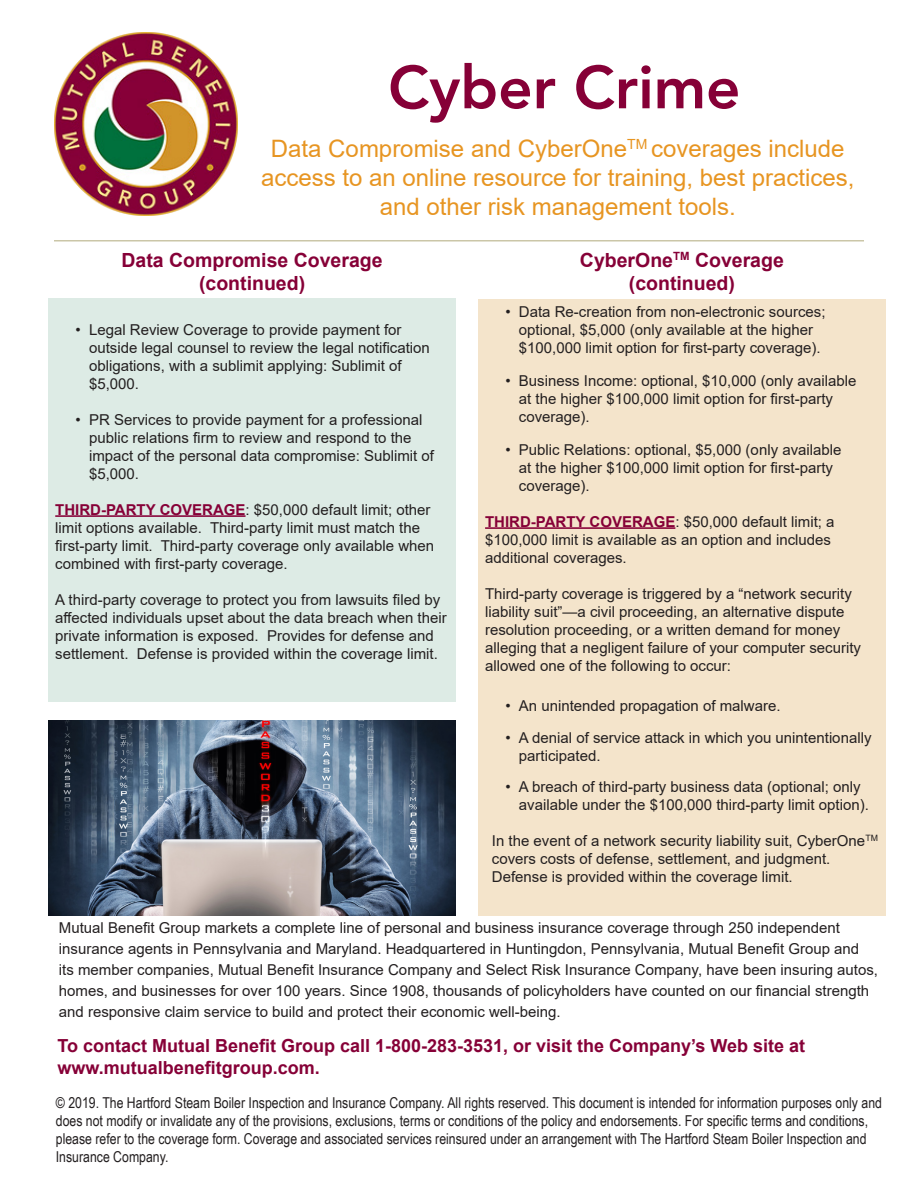
<style>
.page{position:relative;width:918px;height:1188px;background:#fff}
.page>*{position:absolute;margin:0;border:0;box-sizing:border-box;transform-origin:0 0}
.Company_Name{font:800 60px "Avenir";color:#860037}
.Company_Name-2{font:24px/28.8px "Arial";color:#e79522;text-align:center}
.Company_Name-3{font:700 19.5px "Arial";color:#860037}
.Company_Name-4{font:700 18px "Arial";color:#860037}
.t1{font:15px/18px "Arial";color:#231f20}
.Company_Name-5{font:15px/18px "Arial Narrow";color:#231f20}
.s1{font-weight:700;color:#860037}
</style>
<div class="page">
<hr style="left:54px;top:241px;width:810px;height:1px;background:#b1aa7d">
<div style="left:49px;top:299px;width:407px;height:403px;background:#ddebe5"></div>
<hr style="left:55px;top:515px;width:191px;height:2px;background:#860037">
<div style="left:478px;top:299px;width:408px;height:617px;background:#f4e4cb"></div>
<hr style="left:485px;top:527px;width:190px;height:2px;background:#860037">
<img style="left:49px;top:720px;width:407px;height:196px">
<img style="left:54px;top:32px;width:184px;height:184px">
<p class="Company_Name" style="left:388px;top:41px;width:354px">Cyber Crime</p>
<p class="Company_Name-2" style="left:261px;top:134px;width:595px">Data Compromise and CyberOne<sup>TM</sup> coverages include access to an online resource for training, best practices, and other risk management tools.</p>
<p class="Company_Name-3" style="left:122px;top:246px;width:263px">Data Compromise Coverage</p>
<p class="Company_Name-3" style="left:199px;top:269px;width:108px">(continued)</p>
<p class="t1" style="left:89px;top:320px;width:342px;text-indent:-14px">• Legal Review Coverage to provide payment for outside legal counsel to review the legal notification obligations, with a sublimit applying: Sublimit of $5,000.</p>
<p class="t1" style="left:89px;top:410px;width:347px;text-indent:-14px">• PR Services to provide payment for a professional public relations firm to review and respond to the impact of the personal data compromise: Sublimit of $5,000.</p>
<p class="t1" style="left:55px;top:500px;width:380px"><span class="s1">THIRD-PARTY COVERAGE</span>: $50,000 default limit; other limit options available. Third-party limit must match the first-party limit. Third-party coverage only available when combined with first-party coverage.</p>
<p class="t1" style="left:55px;top:590px;width:393px">A third-party coverage to protect you from lawsuits filed by affected individuals upset about the data breach when their private information is exposed. Provides for defense and settlement. Defense is provided within the coverage limit.</p>
<p class="Company_Name-3" style="left:580px;top:246px;width:205px">CyberOne<sup>TM</sup> Coverage</p>
<p class="Company_Name-3" style="left:629px;top:270px;width:108px">(continued)</p>
<p class="t1" style="left:505px;top:302px;width:322px;text-align:center">• Data Re-creation from non-electronic sources; optional, $5,000 (only available at the higher $100,000 limit option for first-party coverage).</p>
<p class="t1" style="left:519px;top:371px;width:339px;text-indent:-14px">• Business Income: optional, $10,000 (only available at the higher $100,000 limit option for first-party coverage).</p>
<p class="t1" style="left:519px;top:440px;width:324px;text-indent:-14px">• Public Relations: optional, $5,000 (only available at the higher $100,000 limit option for first-party coverage).</p>
<p class="t1" style="left:485px;top:512px;width:351px"><span class="s1">THIRD-PARTY COVERAGE</span>: $50,000 default limit; a $100,000 limit is available as an option and includes additional coverages.</p>
<p class="t1" style="left:485px;top:584px;width:378px">Third-party coverage is triggered by a “network security liability suit”—a civil proceeding, an alternative dispute resolution proceeding, or a written demand for money alleging that a negligent failure of your computer security allowed one of the following to occur:</p>
<p class="t1" style="left:505px;top:697px;width:277px">• An unintended propagation of malware.</p>
<p class="t1" style="left:519px;top:728px;width:354px;text-indent:-14px">• A denial of service attack in which you unintentionally participated.</p>
<p class="t1" style="left:519px;top:778px;width:352px;text-indent:-14px">• A breach of third-party business data (optional; only available under the $100,000 third-party limit option).</p>
<p class="t1" style="left:492px;top:832px;width:388px">In the event of a network security liability suit, CyberOne<sup>TM </sup>covers costs of defense, settlement, and judgment.<br>Defense is provided within the coverage limit.</p>
<p class="t1" style="left:59px;top:918px;width:821px;line-height:21px">Mutual Benefit Group markets a complete line of personal and business insurance coverage through 250 independent insurance agents in Pennsylvania and Maryland. Headquartered in Huntingdon, Pennsylvania, Mutual Benefit Group and<br>its member companies, Mutual Benefit Insurance Company and Select Risk Insurance Company, have been insuring autos, homes, and businesses for over 100 years. Since 1908, thousands of policyholders have counted on our financial strength and responsive claim service to build and protect their economic well-being.</p>
<p class="Company_Name-4" style="left:57px;top:1033px;width:749px">To contact Mutual Benefit Group call 1-800-283-3531, or visit the Company’s Web site at</p>
<p class="Company_Name-4" style="left:57px;top:1055px;width:264px">www.mutualbenefitgroup.com.</p>
<p class="Company_Name-5" style="left:56px;top:1093px;width:828px">© 2019. The Hartford Steam Boiler Inspection and Insurance Company. All rights reserved. This document is intended for information purposes only and does not modify or invalidate any of the provisions, exclusions, terms or conditions of the policy and endorsements. For specific terms and conditions, please refer to the coverage form. Coverage and associated services reinsured under an arrangement with The Hartford Steam Boiler Inspection and Insurance Company.</p>
</div>
